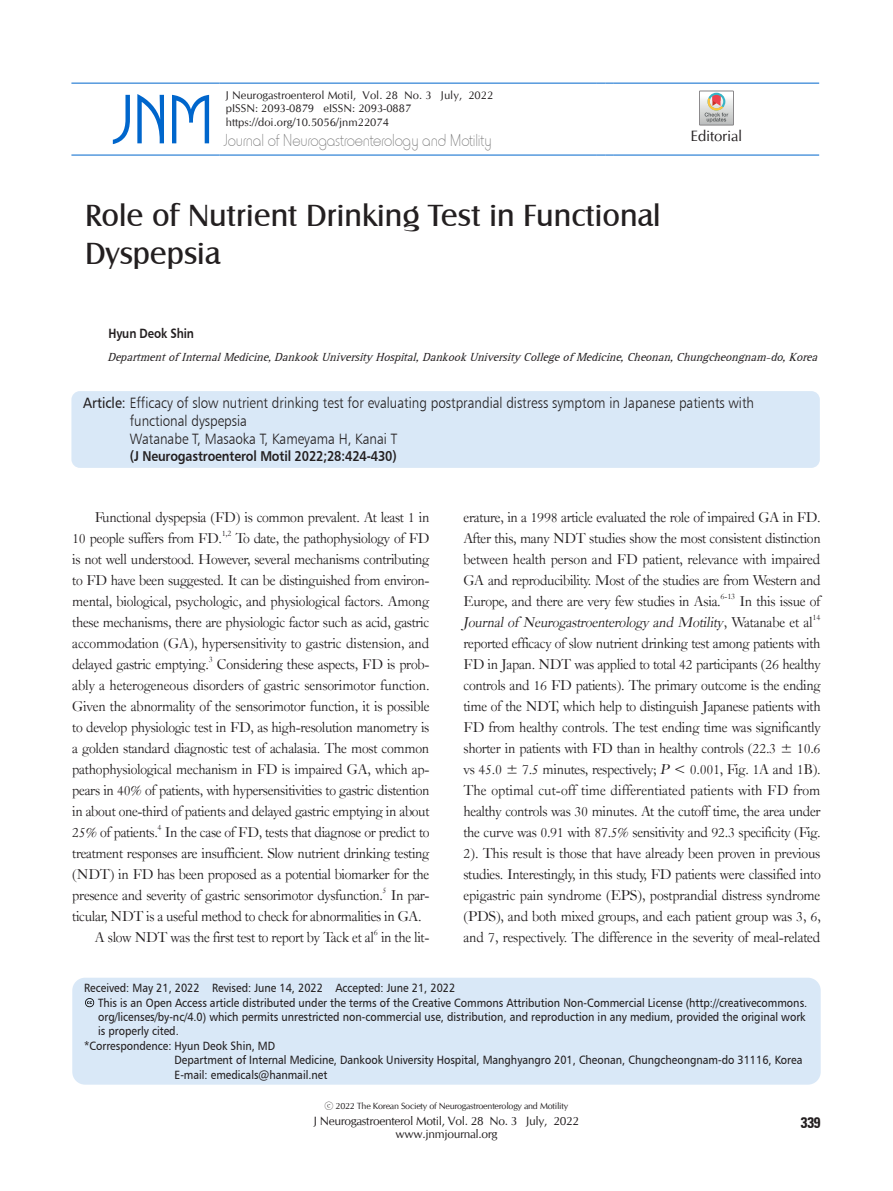
<style>
.page{position:relative;width:893px;height:1191px;background:#fff}
.page>*{position:absolute;margin:0;border:0;box-sizing:border-box;transform-origin:0 0}
.t1{font:500 64.5px "Busorama IT Cby BT";color:#06c}
.t2{font:31.5px/37.8px "Castle T";color:#231f20}
.t3{font:18px "Horatio D Ligh";letter-spacing:-.015em;color:#787878;scale:.9 1}
.t4{font:15.3px/21px "Caslon Old Face BT";letter-spacing:-.025em;color:#231f20;text-align:justify}
.t5{font:italic 15.3px/21px "Caslon Old Face BT";color:#231f20}
.t6{font:15.3px "Univeconbol";color:#231f20}
.t7{font:15px/18px "Humanist 777 BT Light B";color:#231f20;scale:.9 1}
.t8{font:15px "CG Omega";letter-spacing:-.01em;color:#231f20}
.t9{font:14.25px "Humanist 777 BT Bold B";letter-spacing:-.01em;color:#231f20;scale:.87 1}
.t10{font:13.5px "Humanist 777 BT Bold B";letter-spacing:-.01em;color:#231f20;scale:.85 1}
.t11{font:12px "Humanist 777 BT Roman B";color:#231f20;scale:.9 1}
.t12{font:italic 12px "Rotisser";color:#231f20}
.t13{font:12px/13.5px "CG Omega";letter-spacing:-.025em;color:#231f20;text-align:center}
.t14{font:11.25px/13.5px "CG Omega";color:#231f20}
.t15{font:9px "CG Omega";letter-spacing:-.025em;color:#231f20}
.t16{font:8.85px "Caslon Old Face BT";color:#231f20}
.s1{font-family:"Humanist 777 BT Roman B"}
.s2{font-style:normal}
.s3{font-style:italic}
.s4{font-family:"Batang Che"}
</style>
<div class="page">
<hr style="left:71px;top:83px;width:148px;height:1px;background:#06c">
<hr style="left:71px;top:155px;width:148px;height:1px;background:#06c">
<hr style="left:219px;top:83px;width:378px;height:1px;background:#06c">
<svg style="left:597px;top:83px;width:17px;height:1px"></svg>
<hr style="left:614px;top:83px;width:205px;height:1px;background:#06c">
<hr style="left:614px;top:155px;width:205px;height:1px;background:#06c">
<svg style="left:597px;top:155px;width:17px;height:1px"></svg>
<hr style="left:219px;top:155px;width:378px;height:1px;background:#06c">
<div style="left:699px;top:91px;width:35px;height:34px;border:1px solid #888688"></div>
<svg style="left:699px;top:91px;width:34px;height:34px"></svg>
<div style="left:72px;top:977px;width:749px;height:107px;background:#d9e8f7;border-radius:13px"></div>
<svg style="left:85px;top:998px;width:10px;height:10px"></svg>
<div style="left:71px;top:391px;width:749px;height:77px;background:#d9e8f7;border-radius:9px"></div>
<h1 class="t1" style="left:112px;top:81px;width:102px">JNM</h1>
<p class="t14" style="left:226px;top:89px;width:269px">J Neurogastroenterol Motil, Vol. 28 No. 3 July, 2022 pISSN: 2093-0879 eISSN: 2093-0887 https://doi.org/10.5056/jnm22074</p>
<p class="t3" style="left:224px;top:130px;width:299px">Journal of Neurogastroenterology and Motility</p>
<h2 class="t2" style="left:85px;top:197px;width:577px">Role of Nutrient Drinking Test in Functional<br>Dyspepsia</h2>
<p class="t8" style="left:691px;top:127px;width:53px">Editorial</p>
<p class="t10" style="left:108px;top:325px;width:102px">Hyun Deok Shin</p>
<p class="t12" style="left:107px;top:350px;width:715px">Departmentof InternalMedicine,DankookUniversityHospital,DankookUniversityCollegeof Medicine,Cheonan,Chungcheongnam-do,Korea</p>
<p class="t7" style="left:130px;top:393px;width:695px;text-indent:-46px"><span class="s1">Article:</span> Efficacy of slow nutrient drinking test for evaluating postprandial distress symptom in Japanese patients with functional dyspepsia<br>Watanabe T, Masaoka T, Kameyama H, Kanai T</p>
<p class="t9" style="left:130px;top:447px;width:309px">(J Neurogastroenterol Motil 2022;28:424-430)</p>
<p class="t4" style="left:72px;top:506px;width:359px;text-indent:23px">Functional dyspepsia (FD) is common prevalent. At least 1 in<br>10 people suffers from FD.</p>
<p class="t16" style="left:222px;top:528px;width:11px">1,2</p>
<p class="t4" style="left:72px;top:527px;width:359px;text-indent:163px">To date, the pathophysiology of FD is not well understood. However, several mechanisms contributing to FD have been suggested. It can be distinguished from environ&shy;mental, biological, psychologic, and physiological factors. Among these mechanisms, there are physiologic factor such as acid, gastric accommodation (GA), hypersensitivity to gastric distension, and delayed gastric emptying.</p>
<p class="t16" style="left:209px;top:654px;width:6px">3</p>
<p class="t4" style="left:72px;top:653px;width:359px;text-indent:145px">Considering these aspects, FD is prob&shy;ably a heterogeneous disorders of gastric sensorimotor function.<br>Given the abnormality of the sensorimotor function, it is possible to develop physiologic test in FD, as high-resolution manometry is a golden standard diagnostic test of achalasia. The most common pathophysiological mechanism in FD is impaired GA, which ap&shy;pears in 40% of patients, with hypersensitivities to gastric distention in about one-third of patients and delayed gastric emptying in about 25% of patients. In the case of FD, tests that diagnose or predict to</p>
<p class="t16" style="left:158px;top:822px;width:6px">4</p>
<p class="t4" style="left:72px;top:842px;width:359px">treatment responses are insufficient. Slow nutrient drinking testing (NDT) in FD has been proposed as a potential biomarker for the presence and severity of gastric sensorimotor dysfunction.</p>
<p class="t16" style="left:382px;top:885px;width:6px">5</p>
<p class="t4" style="left:391px;top:884px;width:40px">In par-</p>
<p class="t4" style="left:72px;top:905px;width:351px">ticular, NDT is a useful method to check for abnormalities in GA.</p>
<p class="t4" style="left:95px;top:926px;width:281px">A slow NDT was the first test to report by Tack et al</p>
<p class="t16" style="left:374px;top:927px;width:6px">6</p>
<p class="t4" style="left:381px;top:926px;width:50px">in the lit-</p>
<p class="t4" style="left:463px;top:506px;width:359px">erature, in a 1998 article evaluated the role of impaired GA in FD.<br>After this, many NDT studies show the most consistent distinction between health person and FD patient, relevance with impaired GA and reproducibility. Most of the studies are from Western and Europe, and there are very few studies in Asia.</p>
<p class="t16" style="left:721px;top:591px;width:16px">6-13</p>
<p class="t5" style="left:463px;top:590px;width:359px;text-indent:277px"><span class="s2">In this issue of<br></span>Journal of Neurogastroenterology and Motility <span class="s2">, Wa t a n a b e e t a l</span></p>
<p class="t16" style="left:813px;top:612px;width:10px">14</p>
<p class="t4" style="left:463px;top:632px;width:359px">reported efficacy of slow nutrient drinking test among patients with FD in Japan. NDT was applied to total 42 participants (26 healthy controls and 16 FD patients). The primary outcome is the ending time of the NDT, which help to distinguish Japanese patients with FD from healthy controls. The test ending time was significantly shorter in patients with FD than in healthy controls (22.3 ± 10.6 vs 45.0 ± 7.5 minutes, respectively; <span class="s3">P</span> &lt; 0.001, Fig. 1A and 1B).<br>The optimal cut-off time differentiated patients with FD from healthy controls was 30 minutes. At the cutoff time, the area under the curve was 0.91 with 87.5% sensitivity and 92.3 specificity (Fig.<br>2). This result is those that have already been proven in previous studies. Interestingly, in this study, FD patients were classified into epigastric pain syndrome (EPS), postprandial distress syndrome (PDS), and both mixed groups, and each patient group was 3, 6, and 7, respectively. The difference in the severity of meal-related</p>
<p class="t11" style="left:84px;top:980px;width:414px">Received: May 21, 2022 Revised: June 14, 2022 Accepted: June 21, 2022</p>
<p class="t11" style="left:98px;top:995px;width:789px">This is an Open Access article distributed under the terms of the Creative Commons Attribution Non-Commercial License (http://creativecommons.</p>
<p class="t11" style="left:98px;top:1009px;width:788px">org/licenses/by-nc/4.0) which permits unrestricted non-commercial use, distribution, and reproduction in any medium, provided the original work</p>
<p class="t11" style="left:98px;top:1023px;width:91px">is properly cited.</p>
<p class="t11" style="left:84px;top:1038px;width:214px">*Correspondence: Hyun Deok Shin, MD</p>
<p class="t11" style="left:175px;top:1052px;width:699px">Department of Internal Medicine, Dankook University Hospital, Manghyangro 201, Cheonan, Chungcheongnam-do 31116, Korea</p>
<p class="t11" style="left:175px;top:1067px;width:171px">E-mail: emedicals@hanmail.net</p>
<p class="t15" style="left:325px;top:1100px;width:245px"><span class="s4">ⓒ</span> 2022 The Korean Society of Neurogastroenterology and Motility</p>
<p class="t13" style="left:314px;top:1114px;width:267px">J Neurogastroenterol Motil, Vol. 28 No. 3 July, 2022 www.jnmjournal.org</p>
<p class="t6" style="left:801px;top:1112px;width:21px">339</p>
</div>
